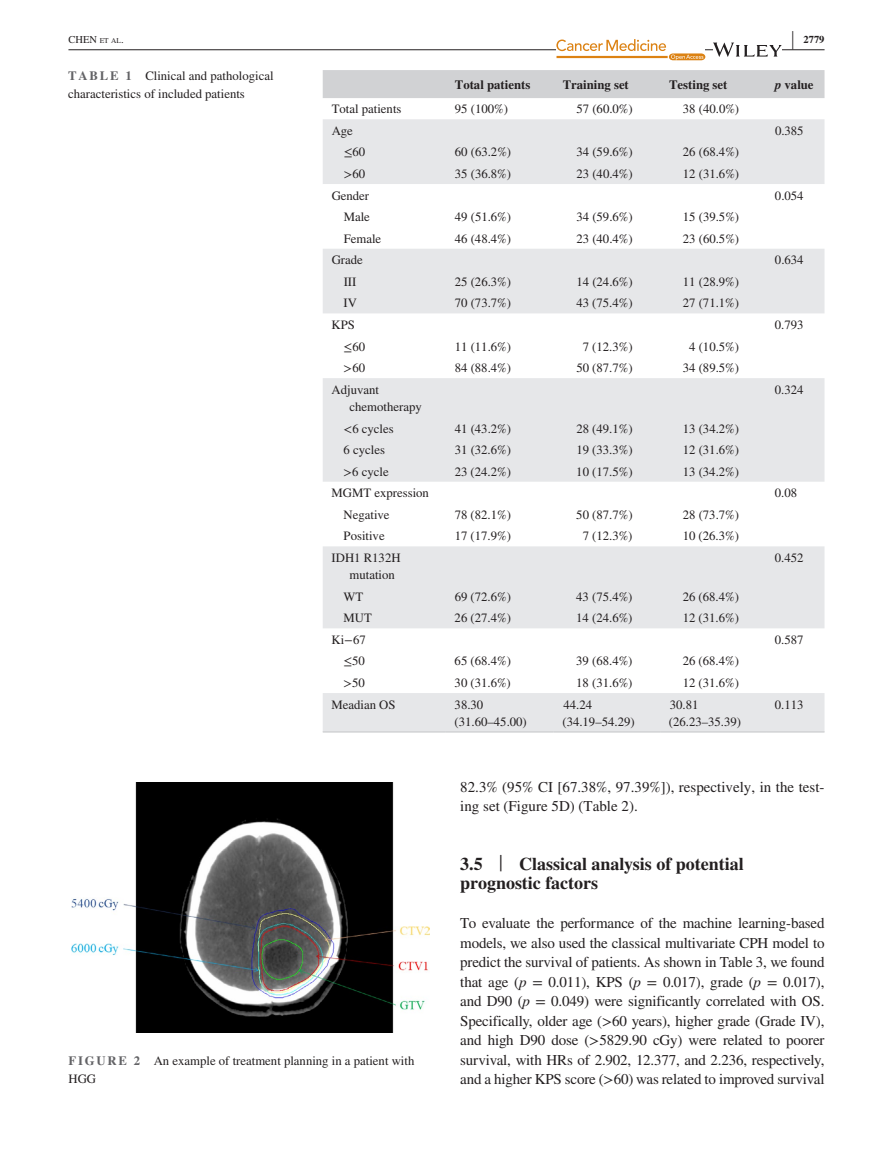
<style>
.page{position:relative;width:893px;height:1174px;background:#fff}
.page>*{position:absolute;margin:0;border:0;box-sizing:border-box;transform-origin:0 0}
.t1{font:700 25.95px "STIX";color:#231f20;scale:.36 1}
.t2{font:700 18px/19.5px "STIX";color:#231f20}
.t3{font:15px/19.5px "STIX";letter-spacing:-.005em;color:#231f20}
.t4{font:12.75px/17.2px "STIX";color:#231f20}
.t5{font:700 12.75px "STIX";color:#231f20}
.t6{font:10.5px "STIX";color:#231f20}
.t7{font:700 10.5px "STIX";color:#231f20}
.s1{font-size:7.35px}
.s2{font-weight:700;color:#636366}
.s3{font-style:italic}
.s4{font-weight:400;font-size:23.7px}
</style>
<div class="page">
<hr style="left:68px;top:49px;width:756px;height:1px;background:#231f20">
<svg style="left:556px;top:39px;width:149px;height:21px"></svg>
<svg style="left:713px;top:43px;width:69px;height:14px"></svg>
<div style="left:323px;top:70px;width:501px;height:28px;background:#d1d2d4"></div>
<svg style="left:323px;top:119px;width:501px;height:612px;fill:#e6e7e9"></svg>
<hr style="left:323px;top:731px;width:123px;height:1px;background:#d1d2d4">
<hr style="left:446px;top:731px;width:108px;height:1px;background:#d1d2d4">
<hr style="left:554px;top:731px;width:106px;height:1px;background:#d1d2d4">
<hr style="left:660px;top:731px;width:106px;height:1px;background:#d1d2d4">
<hr style="left:766px;top:731px;width:58px;height:1px;background:#d1d2d4">
<img style="left:72px;top:783px;width:357px;height:249px">
<h1 class="t1" style="left:792px;top:25px;width:7px">|</h1>
<p class="t6" style="left:68px;top:32px;width:57px">CHEN <span class="s1">et al</span>.</p>
<p class="t7" style="left:803px;top:33px;width:22px">2779</p>
<p class="t4" style="left:68px;top:67px;width:207px;line-height:18px"><span class="s2">TABLE 1</span> Clinical and pathological characteristics of included patients</p>
<p class="t5" style="left:455px;top:77px;width:77px">Total patients</p>
<p class="t5" style="left:563px;top:77px;width:68px">Training set</p>
<p class="t5" style="left:669px;top:77px;width:60px">Testing set</p>
<p class="t5" style="left:775px;top:77px;width:40px"><span class="s3">p</span> value</p>
<p class="t4" style="left:332px;top:101px;width:71px">Total patients</p>
<p class="t4" style="left:455px;top:101px;width:55px">95 (100%)</p>
<p class="t4" style="left:576px;top:101px;width:58px">57 (60.0%)</p>
<p class="t4" style="left:683px;top:101px;width:58px">38 (40.0%)</p>
<p class="t4" style="left:332px;top:123px;width:23px">Age</p>
<p class="t4" style="left:775px;top:123px;width:30px">0.385</p>
<p class="t4" style="left:344px;top:144px;width:23px">≤60</p>
<p class="t4" style="left:455px;top:144px;width:58px">60 (63.2%)</p>
<p class="t4" style="left:576px;top:144px;width:58px">34 (59.6%)</p>
<p class="t4" style="left:683px;top:144px;width:58px">26 (68.4%)</p>
<p class="t4" style="left:344px;top:166px;width:23px">&gt;60</p>
<p class="t4" style="left:455px;top:166px;width:58px">35 (36.8%)</p>
<p class="t4" style="left:576px;top:166px;width:58px">23 (40.4%)</p>
<p class="t4" style="left:683px;top:166px;width:58px">12 (31.6%)</p>
<p class="t4" style="left:332px;top:187px;width:39px">Gender</p>
<p class="t4" style="left:775px;top:187px;width:30px">0.054</p>
<p class="t4" style="left:344px;top:209px;width:28px">Male</p>
<p class="t4" style="left:455px;top:209px;width:58px">49 (51.6%)</p>
<p class="t4" style="left:576px;top:209px;width:58px">34 (59.6%)</p>
<p class="t4" style="left:683px;top:209px;width:58px">15 (39.5%)</p>
<p class="t4" style="left:344px;top:231px;width:39px">Female</p>
<p class="t4" style="left:455px;top:231px;width:58px">46 (48.4%)</p>
<p class="t4" style="left:576px;top:231px;width:58px">23 (40.4%)</p>
<p class="t4" style="left:683px;top:231px;width:58px">23 (60.5%)</p>
<p class="t4" style="left:332px;top:252px;width:33px">Grade</p>
<p class="t4" style="left:775px;top:252px;width:30px">0.634</p>
<p class="t4" style="left:344px;top:274px;width:14px">III</p>
<p class="t4" style="left:455px;top:274px;width:58px">25 (26.3%)</p>
<p class="t4" style="left:576px;top:274px;width:58px">14 (24.6%)</p>
<p class="t4" style="left:683px;top:274px;width:58px">11 (28.9%)</p>
<p class="t4" style="left:344px;top:295px;width:15px">IV</p>
<p class="t4" style="left:455px;top:295px;width:58px">70 (73.7%)</p>
<p class="t4" style="left:576px;top:295px;width:58px">43 (75.4%)</p>
<p class="t4" style="left:683px;top:295px;width:58px">27 (71.1%)</p>
<p class="t4" style="left:332px;top:317px;width:25px">KPS</p>
<p class="t4" style="left:775px;top:317px;width:30px">0.793</p>
<p class="t4" style="left:344px;top:338px;width:23px">≤60</p>
<p class="t4" style="left:455px;top:338px;width:58px">11 (11.6%)</p>
<p class="t4" style="left:583px;top:338px;width:51px">7 (12.3%)</p>
<p class="t4" style="left:689px;top:338px;width:51px">4 (10.5%)</p>
<p class="t4" style="left:344px;top:360px;width:23px">&gt;60</p>
<p class="t4" style="left:455px;top:360px;width:58px">84 (88.4%)</p>
<p class="t4" style="left:576px;top:360px;width:58px">50 (87.7%)</p>
<p class="t4" style="left:683px;top:360px;width:58px">34 (89.5%)</p>
<p class="t4" style="left:350px;top:381px;width:74px;text-indent:-18px">Adjuvant chemotherapy</p>
<p class="t4" style="left:775px;top:381px;width:30px">0.324</p>
<p class="t4" style="left:344px;top:420px;width:52px">&lt;6 cycles</p>
<p class="t4" style="left:455px;top:420px;width:58px">41 (43.2%)</p>
<p class="t4" style="left:576px;top:420px;width:58px">28 (49.1%)</p>
<p class="t4" style="left:683px;top:420px;width:58px">13 (34.2%)</p>
<p class="t4" style="left:344px;top:442px;width:43px">6 cycles</p>
<p class="t4" style="left:455px;top:442px;width:58px">31 (32.6%)</p>
<p class="t4" style="left:576px;top:442px;width:58px">19 (33.3%)</p>
<p class="t4" style="left:683px;top:442px;width:58px">12 (31.6%)</p>
<p class="t4" style="left:344px;top:463px;width:47px">&gt;6 cycle</p>
<p class="t4" style="left:455px;top:463px;width:58px">23 (24.2%)</p>
<p class="t4" style="left:576px;top:463px;width:58px">10 (17.5%)</p>
<p class="t4" style="left:683px;top:463px;width:58px">13 (34.2%)</p>
<p class="t4" style="left:332px;top:485px;width:99px">MGMT expression</p>
<p class="t4" style="left:775px;top:485px;width:24px">0.08</p>
<p class="t4" style="left:344px;top:507px;width:48px">Negative</p>
<p class="t4" style="left:455px;top:507px;width:58px">78 (82.1%)</p>
<p class="t4" style="left:576px;top:507px;width:58px">50 (87.7%)</p>
<p class="t4" style="left:683px;top:507px;width:58px">28 (73.7%)</p>
<p class="t4" style="left:344px;top:528px;width:43px">Positive</p>
<p class="t4" style="left:455px;top:528px;width:58px">17 (17.9%)</p>
<p class="t4" style="left:583px;top:528px;width:51px">7 (12.3%)</p>
<p class="t4" style="left:683px;top:528px;width:58px">10 (26.3%)</p>
<p class="t4" style="left:350px;top:550px;width:53px;text-indent:-18px">IDH1 R132H mutation</p>
<p class="t4" style="left:775px;top:550px;width:30px">0.452</p>
<p class="t4" style="left:344px;top:588px;width:21px">WT</p>
<p class="t4" style="left:455px;top:588px;width:58px">69 (72.6%)</p>
<p class="t4" style="left:576px;top:588px;width:58px">43 (75.4%)</p>
<p class="t4" style="left:683px;top:588px;width:58px">26 (68.4%)</p>
<p class="t4" style="left:344px;top:610px;width:30px">MUT</p>
<p class="t4" style="left:455px;top:610px;width:58px">26 (27.4%)</p>
<p class="t4" style="left:576px;top:610px;width:58px">14 (24.6%)</p>
<p class="t4" style="left:683px;top:610px;width:58px">12 (31.6%)</p>
<p class="t4" style="left:331px;top:632px;width:36px">Ki−67</p>
<p class="t4" style="left:775px;top:632px;width:30px">0.587</p>
<p class="t4" style="left:343px;top:653px;width:23px">≤50</p>
<p class="t4" style="left:455px;top:653px;width:58px">65 (68.4%)</p>
<p class="t4" style="left:576px;top:653px;width:58px">39 (68.4%)</p>
<p class="t4" style="left:683px;top:653px;width:58px">26 (68.4%)</p>
<p class="t4" style="left:343px;top:675px;width:23px">&gt;50</p>
<p class="t4" style="left:455px;top:675px;width:58px">30 (31.6%)</p>
<p class="t4" style="left:576px;top:675px;width:58px">18 (31.6%)</p>
<p class="t4" style="left:683px;top:675px;width:58px">12 (31.6%)</p>
<p class="t4" style="left:331px;top:696px;width:66px">Meadian OS</p>
<p class="t4" style="left:455px;top:696px;width:74px">38.30 (31.60–45.00)</p>
<p class="t4" style="left:562px;top:696px;width:74px">44.24 (34.19–54.29)</p>
<p class="t4" style="left:669px;top:696px;width:74px">30.81 (26.23–35.39)</p>
<p class="t4" style="left:775px;top:696px;width:30px">0.113</p>
<p class="t3" style="left:460px;top:778px;width:366px">82.3% (95% CI [67.38%, 97.39%]), respectively, in the test&shy;ing set (Figure 5D) (Table 2).</p>
<p class="t4" style="left:68px;top:1052px;width:347px;line-height:18px"><span class="s2">FIGURE 2</span> An example of treatment planning in a patient with<br>HGG</p>
<h2 class="t2" style="left:460px;top:854px;width:285px">3.5 <span class="s4">|</span> Classical analysis of potential prognostic factors</h2>
<p class="t3" style="left:460px;top:914px;width:366px;text-align:justify">To evaluate the performance of the machine learning-based models, we also used the classical multivariate CPH model to predict the survival of patients. As shown in Table 3, we found that age (<span class="s3">p</span> = 0.011), KPS (<span class="s3">p</span> = 0.017), grade (<span class="s3">p</span> = 0.017), and D90 (<span class="s3">p</span> = 0.049) were significantly correlated with OS.<br>Specifically, older age (&gt;60 years), higher grade (Grade IV), and high D90 dose (&gt;5829.90 cGy) were related to poorer survival, with HRs of 2.902, 12.377, and 2.236, respectively, and a higher KPS score (&gt;60) was related to improved survival</p>
</div>
